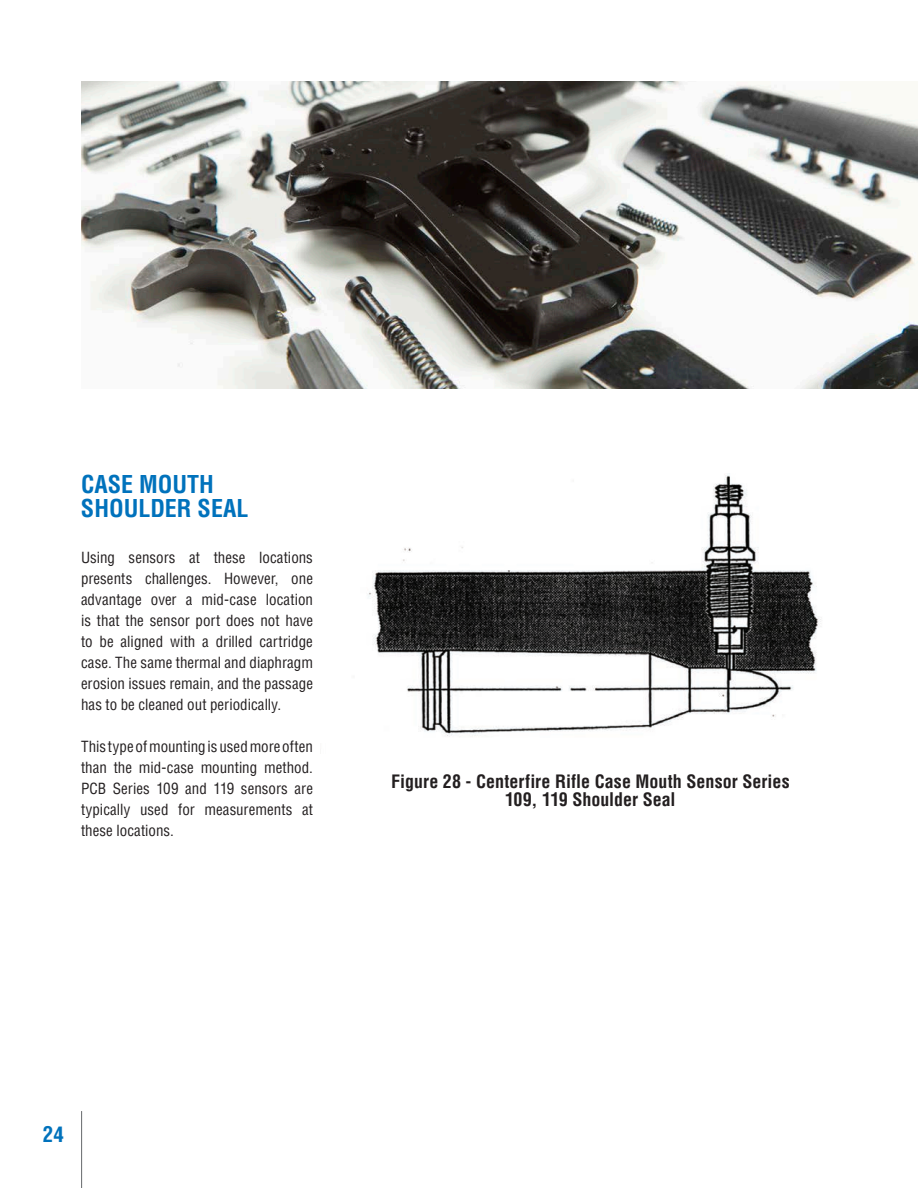
<style>
.page{position:relative;width:918px;height:1188px;background:#fff}
.page>*{position:absolute;margin:0;border:0;box-sizing:border-box;transform-origin:0 0}
.Bullets_-_Highlight{font:700 condensed 24px/24px "Helvetica LT Pro";color:#0072bc}
.t1{font:700 condensed 21px "Helvetica LT Pro";color:#0072bc}
.t2{font:700 condensed 18px/18px "Helvetica LT Pro";letter-spacing:.005em;color:#231f20;text-align:center}
.Body_copy{font:condensed 15px/21px "Helvetica LT Pro";letter-spacing:.005em;color:#231f20;text-align:justify}
</style>
<div class="page">
<hr style="left:81px;top:1111px;width:1px;height:77px;background:#76787b">
<img style="left:368px;top:475px;width:453px;height:262px">
<img style="left:81px;top:81px;width:837px;height:308px">
<p class="Bullets_-_Highlight" style="left:81px;top:472px;width:169px">CASE MOUTH<br>SHOULDER SEAL</p>
<p class="Body_copy" style="left:81px;top:547px;width:234px">Using sensors at these locations presents challenges. However, one advantage over a mid-case location is that the sensor port does not have to be aligned with a drilled cartridge case. The same thermal and diaphragm erosion issues remain, and the passage has to be cleaned out periodically.</p>
<p class="Body_copy" style="left:81px;top:736px;width:234px">This type of mounting is used more often than the mid-case mounting method.<br>PCB Series 109 and 119 sensors are typically used for measurements at these locations.</p>
<p class="t2" style="left:391px;top:772px;width:400px">Figure 28 - Centerfire Rifle Case Mouth Sensor Series<br>109, 119 Shoulder Seal</p>
<h2 class="t1" style="left:43px;top:1120px;width:23px">24</h2>
</div>
